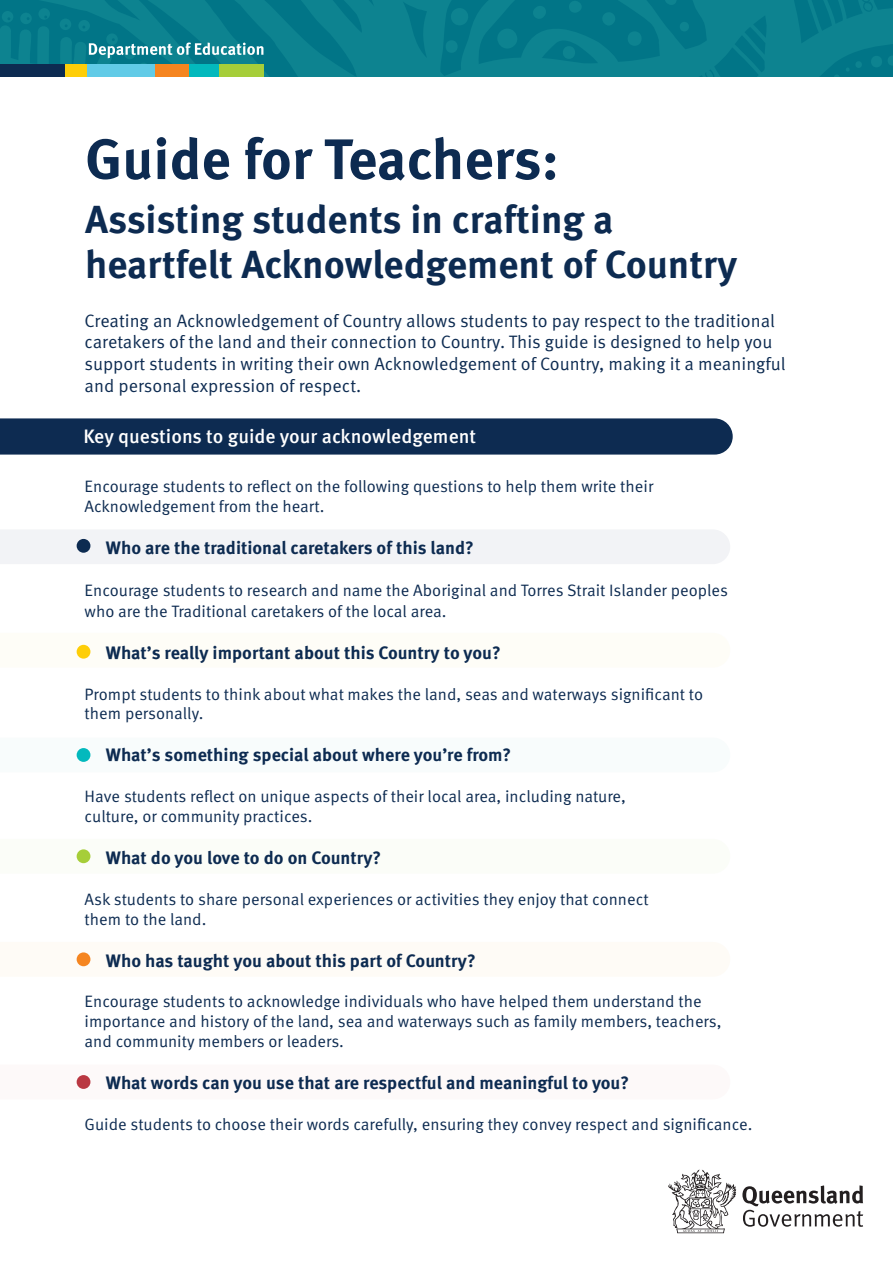
<style>
.page{position:relative;width:893px;height:1263px;background:#fff}
.page>*{position:absolute;margin:0;border:0;box-sizing:border-box;transform-origin:0 0}
.t1{font:700 57px "Meta Pro";color:#0d2b51}
.t2{font:700 39px/45px "Meta Pro";color:#0d2b51}
.t3{font:500 19.5px "Meta Pro";color:#fff}
.t4{font:18px/21.6px "Meta Pro";color:#0d2b51}
.Paragraph_Style_1{font:700 18px "Meta Pro";color:#0d2b51}
.t5{font:16.5px/19.8px "Meta Pro";color:#0d2b51}
</style>
<div class="page">
<svg style="left:742px;top:1185px;width:121px;height:42px"></svg>
<svg style="left:668px;top:1169px;width:68px;height:64px"></svg>
<svg style="left:0;top:0;width:893px;height:77px;background:#087d8c"></svg>
<svg style="left:861px;top:0;width:11px;height:11px"></svg>
<svg style="left:833px;top:61px;width:30px;height:16px"></svg>
<svg style="left:869px;top:56px;width:24px;height:11px"></svg>
<div style="left:0;top:64px;width:66px;height:13px;background:#0d2b51"></div>
<div style="left:66px;top:64px;width:21px;height:13px;background:#fece08"></div>
<div style="left:87px;top:64px;width:69px;height:13px;background:#61cbe7"></div>
<div style="left:156px;top:64px;width:34px;height:13px;background:#f58520"></div>
<div style="left:190px;top:64px;width:29px;height:13px;background:#03b9bd"></div>
<div style="left:219px;top:64px;width:45px;height:13px;background:#a6ce39"></div>
<svg style="left:78px;top:20px;width:185px;height:54px"></svg>
<div style="left:77px;top:849px;width:13px;height:14px;background:#a6ce39;border-radius:50%"></div>
<div style="left:77px;top:952px;width:13px;height:14px;background:#f58520;border-radius:50%"></div>
<div style="left:77px;top:1075px;width:13px;height:14px;background:#ba3842;border-radius:50%"></div>
<div style="left:77px;top:748px;width:13px;height:14px;background:#03b9bd;border-radius:50%"></div>
<div style="left:77px;top:645px;width:13px;height:14px;background:#fece08;border-radius:50%"></div>
<div style="left:0;top:530px;width:730px;height:34px;background:#f2f3f6"></div>
<div style="left:77px;top:539px;width:13px;height:14px;background:#0d2b51;border-radius:50%"></div>
<div style="left:0;top:418px;width:733px;height:37px;background:#0d2b51"></div>
<p class="t1" style="left:85px;top:123px;width:475px">Guide for Teachers:</p>
<p class="t2" style="left:85px;top:198px;width:654px">Assisting students in crafting a heartfelt Acknowledgement of Country</p>
<p class="t4" style="left:85px;top:310px;width:703px">Creating an Acknowledgement of Country allows students to pay respect to the traditional caretakers of the land and their connection to Country. This guide is designed to help you support students in writing their own Acknowledgement of Country, making it a meaningful and personal expression of respect.</p>
<p class="t3" style="left:83px;top:424px;width:394px">Key questions to guide your acknowledgement</p>
<p class="t5" style="left:85px;top:477px;width:570px">Encourage students to reflect on the following questions to help them write their<br>Acknowledgement from the heart.</p>
<p class="Paragraph_Style_1" style="left:106px;top:536px;width:370px">Who are the traditional caretakers of this land?</p>
<p class="t5" style="left:85px;top:580px;width:645px;line-height:21px">Encourage students to research and name the Aboriginal and Torres Strait Islander peoples who are the Traditional caretakers of the local area.</p>
<p class="Paragraph_Style_1" style="left:106px;top:641px;width:396px">What’s really important about this Country to you?</p>
<p class="t5" style="left:85px;top:684px;width:620px">Prompt students to think about what makes the land, seas and waterways significant to them personally.</p>
<p class="Paragraph_Style_1" style="left:106px;top:744px;width:407px">What’s something special about where you’re from?</p>
<p class="t5" style="left:85px;top:787px;width:543px">Have students reflect on unique aspects of their local area, including nature, culture, or community practices.</p>
<p class="Paragraph_Style_1" style="left:106px;top:846px;width:277px">What do you love to do on Country?</p>
<p class="t5" style="left:85px;top:890px;width:566px">Ask students to share personal experiences or activities they enjoy that connect them to the land.</p>
<p class="Paragraph_Style_1" style="left:106px;top:949px;width:371px">Who has taught you about this part of Country?</p>
<p class="t5" style="left:85px;top:992px;width:638px">Encourage students to acknowledge individuals who have helped them understand the importance and history of the land, sea and waterways such as family members, teachers, and community members or leaders.</p>
<p class="Paragraph_Style_1" style="left:106px;top:1071px;width:525px">What words can you use that are respectful and meaningful to you?</p>
<p class="t5" style="left:85px;top:1115px;width:669px">Guide students to choose their words carefully, ensuring they convey respect and significance.</p>
</div>
